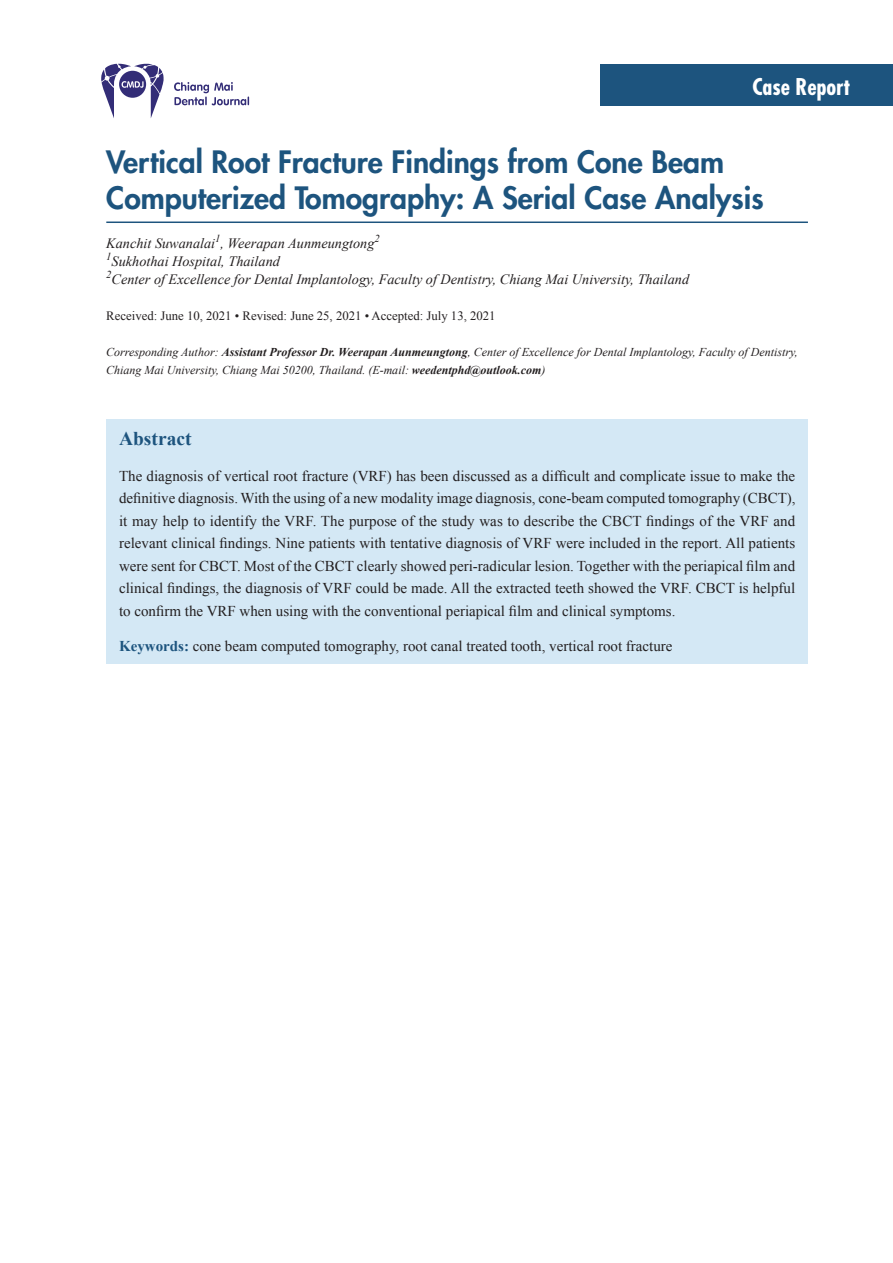
<style>
.page{position:relative;width:893px;height:1263px;background:#fff}
.page>*{position:absolute;margin:0;border:0;box-sizing:border-box;transform-origin:0 0}
.t1{font:800 30px/36px "Futura";color:#1d547e}
.t2{font:700 condensed 22.5px "Futura";color:#fff}
.t3{font:700 19.5px "Times New Roman";color:#1d547e}
.t4{font:15px/22.5px "Times New Roman";color:#231f20;text-align:justify}
.t5{font:italic 14.25px/18px "Times New Roman";color:#231f20}
.t6{font:12.75px "Times New Roman";color:#231f20}
.t7{font:italic 12px/18px "Times New Roman";color:#231f20}
.s1{font-weight:700}
.s2{font-weight:700;color:#1d547e}
</style>
<div class="page">
<div style="left:106px;top:420px;width:702px;height:244px;background:#d4e8f5"></div>
<hr style="left:106px;top:221px;width:702px;height:2px;background:#1d547e">
<div style="left:601px;top:65px;width:292px;height:41px;background:#1d547e"></div>
<svg style="left:174px;top:82px;width:75px;height:23px"></svg>
<svg style="left:101px;top:63px;width:63px;height:55px"></svg>
<h2 class="t2" style="left:752px;top:72px;width:100px">Case Report</h2>
<h1 class="t1" style="left:106px;top:143px;width:659px">Vertical Root Fracture Findings from Cone Beam<br>Computerized Tomography: A Serial Case Analysis</h1>
<p class="t5" style="left:106px;top:234px;width:584px">Kanchit Suwanalai<sup>1</sup>, Weerapan Aunmeungtong<sup>2<br>1</sup>Sukhothai Hospital, Thailand<br><sup>2</sup>Center of Excellence for Dental Implantology, Faculty of Dentistry, Chiang Mai University, Thailand</p>
<p class="t6" style="left:106px;top:307px;width:391px">Received: June 10, 2021 • Revised: June 25, 2021 • Accepted: July 13, 2021</p>
<p class="t7" style="left:106px;top:343px;width:693px">Corresponding Author: <span class="s1">Assistant Professor Dr. Weerapan Aunmeungtong</span>, Center of Excellence for Dental Implantology, Faculty of Dentistry,<br>Chiang Mai University, Chiang Mai 50200, Thailand. (E-mail: <span class="s1">weedentphd@outlook.com</span>)</p>
<h3 class="t3" style="left:119px;top:425px;width:74px">Abstract</h3>
<p class="t4" style="left:119px;top:464px;width:678px">The diagnosis of vertical root fracture (VRF) has been discussed as a difficult and complicate issue to make the definitive diagnosis. With the using of a new modality image diagnosis, cone-beam computed tomography (CBCT), it may help to identify the VRF. The purpose of the study was to describe the CBCT findings of the VRF and relevant clinical findings. Nine patients with tentative diagnosis of VRF were included in the report. All patients were sent for CBCT. Most of the CBCT clearly showed peri-radicular lesion. Together with the periapical film and clinical findings, the diagnosis of VRF could be made. All the extracted teeth showed the VRF. CBCT is helpful to confirm the VRF when using with the conventional periapical film and clinical symptoms.</p>
<p class="t4" style="left:119px;top:634px;width:555px"><span class="s2">Keywords:</span> cone beam computed tomography, root canal treated tooth, vertical root fracture</p>
</div>
